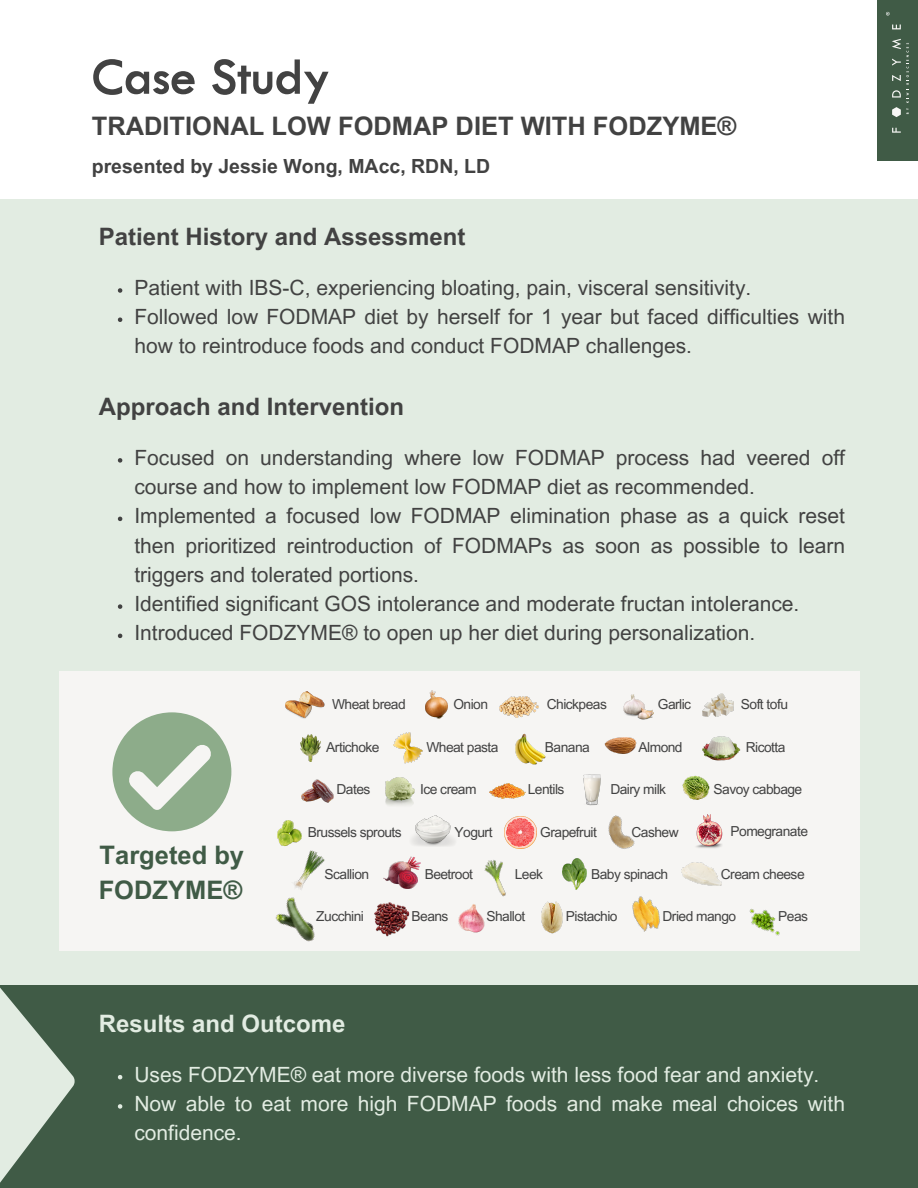
<style>
.page{position:relative;width:918px;height:1188px;background:#fff}
.page>*{position:absolute;margin:0;border:0;box-sizing:border-box;transform-origin:0 0}
.t1{font:600 52.5px "Tw Cen MT Std";color:#424242}
.t2{font:700 25.5px "Arial MT Pro";color:#424242}
.t3{font:700 25.5px/34.8px "Arial MT Pro";color:#405b46}
.t4{font:700 24px "Arial MT Pro";color:#424242}
.t5{font:700 24px "Arial MT Pro";color:#e2ece2}
.t6{font:21px/29.2px "Arial MT Pro";color:#424242}
.t7{font:21px/29.2px "Arial MT Pro";color:#e2ece2}
.t8{font:700 19.5px "Arial MT Pro";color:#424242}
.t9{font:13.8px "Arial MT Pro";letter-spacing:-.04em;color:#424242}
</style>
<div class="page">
<div style="left:0;top:985px;width:918px;height:203px;background:#405b46"></div>
<div style="left:0;top:200px;width:918px;height:785px;background:#e2ece2"></div>
<svg style="left:118px;top:288px;width:4px;height:5px"></svg>
<svg style="left:118px;top:317px;width:4px;height:5px"></svg>
<svg style="left:118px;top:458px;width:4px;height:5px"></svg>
<svg style="left:118px;top:517px;width:4px;height:4px"></svg>
<svg style="left:118px;top:604px;width:4px;height:5px"></svg>
<svg style="left:118px;top:634px;width:4px;height:4px"></svg>
<div style="left:877px;top:0;width:41px;height:160px;background:#405b46"></div>
<svg style="left:892px;top:128px;width:9px;height:5px"></svg>
<svg style="left:892px;top:25px;width:9px;height:4px"></svg>
<svg style="left:886px;top:12px;width:4px;height:4px"></svg>
<svg style="left:892px;top:39px;width:17px;height:78px"></svg>
<svg style="left:0;top:987px;width:75px;height:196px"></svg>
<div style="left:59px;top:671px;width:800px;height:280px;background:#f6f5f3"></div>
<img style="left:285px;top:692px;width:40px;height:27px">
<img style="left:426px;top:690px;width:21px;height:28px">
<img style="left:499px;top:696px;width:40px;height:22px">
<img style="left:623px;top:694px;width:30px;height:26px">
<img style="left:702px;top:694px;width:32px;height:22px">
<img style="left:300px;top:734px;width:21px;height:27px">
<img style="left:393px;top:732px;width:30px;height:32px">
<img style="left:515px;top:733px;width:31px;height:32px">
<img style="left:604px;top:737px;width:33px;height:17px">
<img style="left:703px;top:736px;width:38px;height:25px">
<img style="left:682px;top:775px;width:28px;height:25px">
<img style="left:583px;top:774px;width:18px;height:32px">
<img style="left:489px;top:784px;width:36px;height:14px">
<img style="left:386px;top:777px;width:29px;height:29px">
<img style="left:301px;top:779px;width:33px;height:24px">
<img style="left:277px;top:820px;width:25px;height:26px">
<img style="left:412px;top:815px;width:43px;height:31px">
<img style="left:505px;top:817px;width:31px;height:31px">
<img style="left:608px;top:815px;width:27px;height:34px">
<img style="left:696px;top:815px;width:27px;height:33px">
<img style="left:681px;top:862px;width:41px;height:24px">
<img style="left:562px;top:859px;width:25px;height:30px">
<img style="left:484px;top:860px;width:19px;height:24px">
<img style="left:384px;top:856px;width:37px;height:32px">
<img style="left:282px;top:845px;width:43px;height:45px">
<img style="left:275px;top:897px;width:40px;height:45px">
<img style="left:375px;top:902px;width:35px;height:35px">
<img style="left:458px;top:884px;width:48px;height:49px">
<img style="left:541px;top:901px;width:22px;height:33px">
<img style="left:632px;top:896px;width:28px;height:36px">
<img style="left:749px;top:908px;width:31px;height:28px">
<svg style="left:112px;top:712px;width:119px;height:119px"></svg>
<svg style="left:118px;top:1075px;width:4px;height:4px"></svg>
<svg style="left:118px;top:1104px;width:4px;height:5px"></svg>
<p class="t1" style="left:92px;top:59px;width:239px">Case Study</p>
<p class="t2" style="left:92px;top:116px;width:646px">TRADITIONAL LOW FODMAP DIET WITH FODZYME®</p>
<p class="t8" style="left:92px;top:159px;width:400px">presented by Jessie Wong, MAcc, RDN, LD</p>
<h1 class="t4" style="left:99px;top:228px;width:368px">Patient History and Assessment</h1>
<h3 class="t6" style="left:134px;top:276px;width:619px">Patient with IBS-C, experiencing bloating, pain, visceral sensitivity.</h3>
<p class="t6" style="left:134px;top:305px;width:712px">Followed low FODMAP diet by herself for 1 year but faced difficulties with how to reintroduce foods and conduct FODMAP challenges.</p>
<h2 class="t4" style="left:99px;top:398px;width:307px">Approach and Intervention</h2>
<p class="t6" style="left:134px;top:445px;width:712px">Focused on understanding where low FODMAP process had veered off course and how to implement low FODMAP diet as recommended.</p>
<p class="t6" style="left:134px;top:504px;width:712px;text-align:justify">Implemented a focused low FODMAP elimination phase as a quick reset then prioritized reintroduction of FODMAPs as soon as possible to learn triggers and tolerated portions.</p>
<h2 class="t6" style="left:134px;top:592px;width:666px">Identified significant GOS intolerance and moderate fructan intolerance.</h2>
<p class="t6" style="left:134px;top:621px;width:622px">Introduced FODZYME® to open up her diet during personalization.</p>
<p class="t9" style="left:332px;top:699px;width:75px">Wheat bread</p>
<h2 class="t9" style="left:453px;top:699px;width:36px">Onion</h2>
<p class="t9" style="left:547px;top:699px;width:62px">Chickpeas</p>
<p class="t9" style="left:658px;top:699px;width:35px">Garlic</p>
<p class="t9" style="left:741px;top:699px;width:49px">Soft tofu</p>
<p class="t3" style="left:99px;top:840px;width:147px">Targeted by<br>FODZYME®</p>
<p class="t9" style="left:326px;top:742px;width:55px">Artichoke</p>
<p class="t9" style="left:426px;top:742px;width:74px">Wheat pasta</p>
<p class="t9" style="left:545px;top:742px;width:46px">Banana</p>
<p class="t9" style="left:639px;top:742px;width:46px">Almond</p>
<p class="t9" style="left:610px;top:784px;width:57px">Dairy milk</p>
<p class="t9" style="left:746px;top:742px;width:41px">Ricotta</p>
<p class="t9" style="left:337px;top:784px;width:35px">Dates</p>
<p class="t9" style="left:714px;top:784px;width:90px">Savoy cabbage</p>
<p class="t9" style="left:420px;top:784px;width:58px">Ice cream</p>
<p class="t9" style="left:528px;top:784px;width:38px">Lentils</p>
<p class="t9" style="left:540px;top:827px;width:58px">Grapefruit</p>
<p class="t9" style="left:632px;top:827px;width:49px">Cashew</p>
<p class="t9" style="left:591px;top:869px;width:78px">Baby spinach</p>
<p class="t9" style="left:308px;top:827px;width:95px">Brussels sprouts</p>
<p class="t9" style="left:455px;top:827px;width:39px">Yogurt</p>
<p class="t9" style="left:425px;top:869px;width:50px">Beetroot</p>
<p class="t9" style="left:515px;top:869px;width:30px">Leek</p>
<p class="t9" style="left:325px;top:869px;width:46px">Scallion</p>
<p class="t9" style="left:731px;top:826px;width:79px">Pomegranate</p>
<p class="t9" style="left:721px;top:869px;width:85px">Cream cheese</p>
<p class="t9" style="left:316px;top:911px;width:49px">Zucchini</p>
<p class="t9" style="left:486px;top:911px;width:40px">Shallot</p>
<p class="t9" style="left:412px;top:911px;width:38px">Beans</p>
<p class="t9" style="left:566px;top:911px;width:53px">Pistachio</p>
<p class="t9" style="left:663px;top:911px;width:75px">Dried mango</p>
<p class="t9" style="left:778px;top:911px;width:31px">Peas</p>
<p class="t5" style="left:99px;top:1015px;width:248px">Results and Outcome</p>
<p class="t7" style="left:134px;top:1062px;width:687px">Uses FODZYME® eat more diverse foods with less food fear and anxiety.</p>
<p class="t7" style="left:134px;top:1092px;width:712px">Now able to eat more high FODMAP foods and make meal choices with confidence.</p>
</div>
